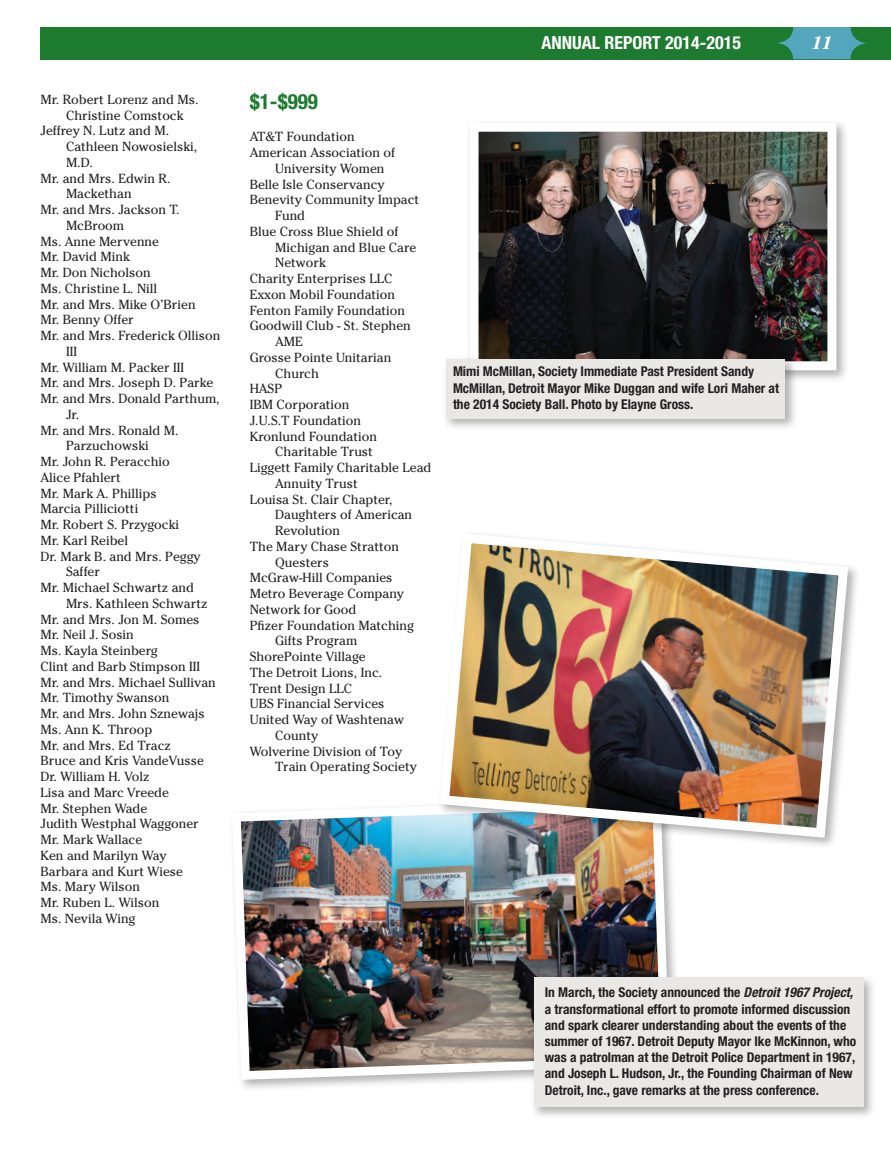
<style>
.page{position:relative;width:891px;height:1161px;background:#fff}
.page>*{position:absolute;margin:0;border:0;box-sizing:border-box;transform-origin:0 0}
.t1{font:700 condensed 21px "Helvetica Neue LT Std";color:#1c7b2f}
.t2{font:700 condensed 18px "Helvetica Neue LT Std";color:#fff}
.t3{font:italic 700 18px "Cheltenham Std";color:#fff}
.t4{font:700 condensed 13.5px/16.2px "Helvetica Neue LT Std";color:#231f20}
.t5{font:13.2px/15.8px "Cheltenham Std";color:#231f20}
.s1{font-style:italic}
</style>
<div class="page">
<div style="left:40px;top:27px;width:851px;height:32px;background:#1c7b2f"></div>
<svg style="left:776px;top:27px;width:92px;height:32px"></svg>
<div style="left:229px;top:795px;width:453px;height:297px;background:#231f20;opacity:.35"></div>
<img style="left:229px;top:795px;width:445px;height:289px">
<div style="left:436px;top:530px;width:424px;height:320px;background:#231f20;opacity:.35"></div>
<img style="left:435px;top:530px;width:418px;height:313px">
<div style="left:530px;top:974px;width:346px;height:146px;background:#231f20;opacity:.35"></div>
<div style="left:534px;top:978px;width:330px;height:129px;background:#e9e8e5"></div>
<div style="left:466px;top:119px;width:383px;height:264px;background:#231f20;opacity:.35"></div>
<img style="left:480px;top:133px;width:346px;height:227px">
<div style="left:470px;top:123px;width:366px;height:247px;border:9px solid #fff"></div>
<div style="left:443px;top:355px;width:355px;height:76px;background:#231f20;opacity:.35"></div>
<div style="left:446px;top:359px;width:339px;height:60px;background:#e9e8e5"></div>
<p class="t5" style="left:66px;top:91px;width:134px;text-indent:-26px">Mr. Robert Lorenz and Ms.<br>Christine Comstock</p>
<p class="t5" style="left:66px;top:123px;width:133px;text-indent:-26px">Jeffrey N. Lutz and M.<br>Cathleen Nowosielski,<br>M.D.</p>
<p class="t5" style="left:66px;top:170px;width:106px;text-indent:-26px">Mr. and Mrs. Edwin R.<br>Mackethan</p>
<p class="t5" style="left:66px;top:202px;width:115px;text-indent:-26px">Mr. and Mrs. Jackson T.<br>McBroom</p>
<p class="t5" style="left:40px;top:233px;width:120px">Ms. Anne Mervenne</p>
<p class="t5" style="left:40px;top:249px;width:91px">Mr. David Mink</p>
<p class="t5" style="left:40px;top:265px;width:112px">Mr. Don Nicholson</p>
<p class="t5" style="left:40px;top:280px;width:118px">Ms. Christine L. Nill</p>
<p class="t5" style="left:40px;top:296px;width:157px">Mr. and Mrs. Mike O’Brien</p>
<p class="t5" style="left:40px;top:312px;width:95px">Mr. Benny Offer</p>
<p class="t5" style="left:66px;top:328px;width:156px;text-indent:-26px">Mr. and Mrs. Frederick Ollison<br>III</p>
<p class="t5" style="left:40px;top:359px;width:145px">Mr. William M. Packer III</p>
<p class="t5" style="left:40px;top:375px;width:174px">Mr. and Mrs. Joseph D. Parke</p>
<p class="t5" style="left:66px;top:391px;width:155px;text-indent:-26px">Mr. and Mrs. Donald Parthum,<br>Jr.</p>
<p class="t5" style="left:40px;top:422px;width:140px;text-align:center">Mr. and Mrs. Ronald M.<br>Parzuchowski</p>
<p class="t5" style="left:40px;top:454px;width:131px">Mr. John R. Peracchio</p>
<p class="t5" style="left:40px;top:469px;width:82px">Alice Pfahlert</p>
<p class="t5" style="left:40px;top:485px;width:118px">Mr. Mark A. Phillips</p>
<p class="t5" style="left:40px;top:501px;width:99px">Marcia Pilliciotti</p>
<p class="t5" style="left:40px;top:517px;width:140px">Mr. Robert S. Przygocki</p>
<p class="t5" style="left:40px;top:532px;width:89px">Mr. Karl Reibel</p>
<p class="t5" style="left:66px;top:548px;width:136px;text-indent:-26px">Dr. Mark B. and Mrs. Peggy<br>Saffer</p>
<p class="t5" style="left:66px;top:580px;width:143px;text-indent:-26px">Mr. Michael Schwartz and<br>Mrs. Kathleen Schwartz</p>
<p class="t5" style="left:40px;top:611px;width:161px">Mr. and Mrs. Jon M. Somes</p>
<p class="t5" style="left:40px;top:627px;width:95px">Mr. Neil J. Sosin</p>
<p class="t5" style="left:40px;top:643px;width:119px">Ms. Kayla Steinberg</p>
<p class="t5" style="left:40px;top:658px;width:161px">Clint and Barb Stimpson III</p>
<p class="t5" style="left:40px;top:674px;width:177px">Mr. and Mrs. Michael Sullivan</p>
<p class="t5" style="left:40px;top:690px;width:130px">Mr. Timothy Swanson</p>
<p class="t5" style="left:40px;top:706px;width:166px">Mr. and Mrs. John Sznewajs</p>
<p class="t5" style="left:40px;top:721px;width:113px">Ms. Ann K. Throop</p>
<p class="t5" style="left:40px;top:737px;width:132px">Mr. and Mrs. Ed Tracz</p>
<p class="t5" style="left:40px;top:753px;width:165px">Bruce and Kris VandeVusse</p>
<p class="t5" style="left:40px;top:769px;width:110px">Dr. William H. Volz</p>
<p class="t5" style="left:40px;top:784px;width:130px">Lisa and Marc Vreede</p>
<p class="t5" style="left:40px;top:800px;width:108px">Mr. Stephen Wade</p>
<p class="t5" style="left:40px;top:816px;width:160px">Judith Westphal Waggoner</p>
<p class="t5" style="left:40px;top:832px;width:103px">Mr. Mark Wallace</p>
<p class="t5" style="left:40px;top:847px;width:128px">Ken and Marilyn Way</p>
<p class="t5" style="left:40px;top:863px;width:144px">Barbara and Kurt Wiese</p>
<p class="t5" style="left:40px;top:879px;width:101px">Ms. Mary Wilson</p>
<p class="t5" style="left:40px;top:895px;width:120px">Mr. Ruben L. Wilson</p>
<p class="t5" style="left:40px;top:910px;width:96px">Ms. Nevila Wing</p>
<p class="t1" style="left:250px;top:89px;width:70px">$1-$999</p>
<p class="t5" style="left:250px;top:129px;width:106px">AT&amp;T Foundation</p>
<p class="t5" style="left:275px;top:145px;width:121px;text-indent:-26px">American Association of<br>University Women</p>
<p class="t5" style="left:250px;top:176px;width:136px">Belle Isle Conservancy</p>
<p class="t5" style="left:275px;top:192px;width:146px;text-indent:-26px">Benevity Community Impact<br>Fund</p>
<p class="t5" style="left:275px;top:224px;width:142px;text-indent:-26px">Blue Cross Blue Shield of<br>Michigan and Blue Care<br>Network</p>
<p class="t5" style="left:250px;top:271px;width:144px">Charity Enterprises LLC</p>
<p class="t5" style="left:250px;top:287px;width:147px">Exxon Mobil Foundation</p>
<p class="t5" style="left:250px;top:302px;width:157px">Fenton Family Foundation</p>
<p class="t5" style="left:275px;top:318px;width:137px;text-indent:-26px">Goodwill Club - St. Stephen<br>AME</p>
<p class="t5" style="left:275px;top:350px;width:118px;text-indent:-26px">Grosse Pointe Unitarian<br>Church</p>
<p class="t5" style="left:250px;top:381px;width:34px">HASP</p>
<p class="t5" style="left:250px;top:397px;width:101px">IBM Corporation</p>
<p class="t5" style="left:250px;top:413px;width:113px">J.U.S.T Foundation</p>
<p class="t5" style="left:275px;top:428px;width:103px;text-indent:-26px">Kronlund Foundation<br>Charitable Trust</p>
<p class="t5" style="left:275px;top:460px;width:158px;text-indent:-26px">Liggett Family Charitable Lead<br>Annuity Trust</p>
<p class="t5" style="left:275px;top:491px;width:139px;text-indent:-26px">Louisa St. Clair Chapter,<br>Daughters of American<br>Revolution</p>
<p class="t5" style="left:275px;top:539px;width:125px;text-indent:-26px">The Mary Chase Stratton<br>Questers</p>
<p class="t5" style="left:250px;top:570px;width:144px">McGraw-Hill Companies</p>
<p class="t5" style="left:250px;top:586px;width:156px">Metro Beverage Company</p>
<p class="t5" style="left:250px;top:602px;width:108px">Network for Good</p>
<p class="t5" style="left:275px;top:617px;width:140px;text-indent:-26px">Pfizer Foundation Matching<br>Gifts Program</p>
<p class="t5" style="left:250px;top:649px;width:117px">ShorePointe Village</p>
<p class="t5" style="left:250px;top:665px;width:134px">The Detroit Lions, Inc.</p>
<p class="t5" style="left:250px;top:680px;width:104px">Trent Design LLC</p>
<p class="t5" style="left:250px;top:696px;width:136px">UBS Financial Services</p>
<p class="t5" style="left:275px;top:712px;width:130px;text-indent:-26px">United Way of Washtenaw<br>County</p>
<p class="t5" style="left:275px;top:743px;width:143px;text-indent:-26px">Wolverine Division of Toy<br>Train Operating Society</p>
<h2 class="t2" style="left:542px;top:32px;width:201px">ANNUAL REPORT 2014-2015</h2>
<h2 class="t3" style="left:812px;top:32px;width:22px">11</h2>
<p class="t4" style="left:453px;top:363px;width:328px">Mimi McMillan, Society Immediate Past President Sandy<br>McMillan, Detroit Mayor Mike Duggan and wife Lori Maher at the 2014 Society Ball. Photo by Elayne Gross.</p>
<p class="t4" style="left:545px;top:984px;width:313px">In March, the Society announced the <span class="s1">Detroit 1967 Project, </span>a transformational effort to promote informed discussion and spark clearer understanding about the events of the summer of 1967. Detroit Deputy Mayor Ike McKinnon, who was a patrolman at the Detroit Police Department in 1967, and Joseph L. Hudson, Jr., the Founding Chairman of New Detroit, Inc., gave remarks at the press conference.</p>
</div>
